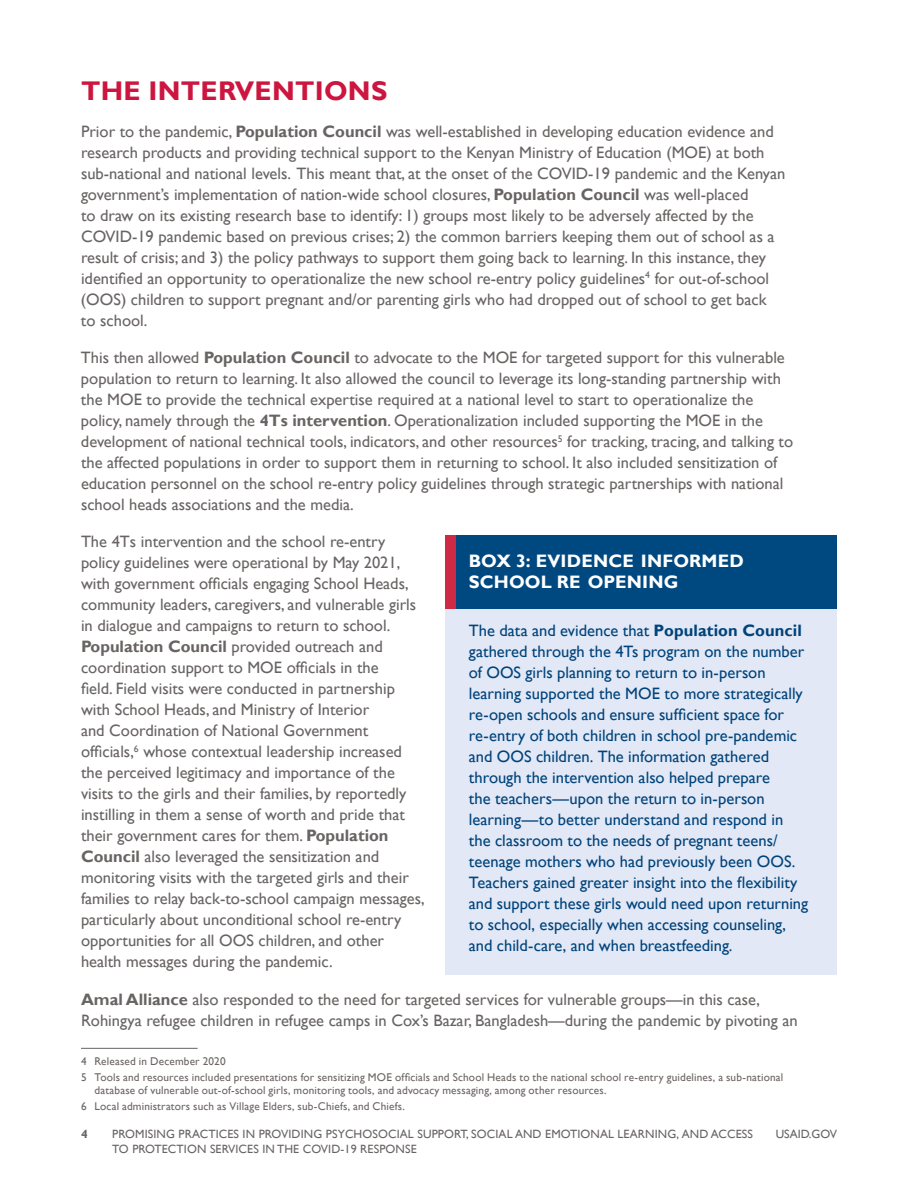
<style>
.page{position:relative;width:918px;height:1188px;background:#fff}
.page>*{position:absolute;margin:0;border:0;box-sizing:border-box;transform-origin:0 0}
.t1{font:700 27px "Gill Sans";letter-spacing:.01em;color:#cd163f}
.t2{font:700 18px/21px "Gill Sans";letter-spacing:.01em;color:#fff}
.t3{font:16.5px/21px "Gill Sans";color:#686463}
.t4{font:16.5px/21px "Gill Sans";color:#00437b}
.t5{font:12px/14.4px "Gill Sans";letter-spacing:.01em;color:#686463}
.t6{font:700 12px "Gill Sans";color:#686463}
.t7{font:11.25px "Gill Sans";letter-spacing:.015em;color:#6c6463}
.s1{font-weight:700}
</style>
<div class="page">
<div style="left:446px;top:582px;width:391px;height:392px;background:#e2e8f5"></div>
<div style="left:446px;top:536px;width:391px;height:73px;background:#004880"></div>
<div style="left:446px;top:536px;width:10px;height:73px;background:#cf2a45"></div>
<hr style="left:81px;top:1048px;width:117px;height:1px;background:#686463">
<h2 class="t1" style="left:81px;top:74px;width:308px">THE INTERVENTIONS</h2>
<p class="t3" style="left:81px;top:121px;width:706px">Prior to the pandemic, <span class="s1">Population Council</span> was well-established in developing education evidence and research products and providing technical support to the Kenyan Ministry of Education (MOE) at both sub-national and national levels. This meant that, at the onset of the COVID-19 pandemic and the Kenyan government’s implementation of nation-wide school closures, <span class="s1">Population Council</span> was well-placed<br>to draw on its existing research base to identify: 1) groups most likely to be adversely affected by the COVID-19 pandemic based on previous crises; 2) the common barriers keeping them out of school as a result of crisis; and 3) the policy pathways to support them going back to learning. In this instance, they identified an opportunity to operationalize the new school re-entry policy guidelines<sup>4</sup> for out-of-school (OOS) children to support pregnant and/or parenting girls who had dropped out of school to get back<br>to school.</p>
<p class="t3" style="left:81px;top:347px;width:714px">This then allowed <span class="s1">Population Council</span> to advocate to the MOE for targeted support for this vulnerable population to return to learning. It also allowed the council to leverage its long-standing partnership with the MOE to provide the technical expertise required at a national level to start to operationalize the policy, namely through the <span class="s1">4Ts intervention</span>. Operationalization included supporting the MOE in the development of national technical tools, indicators, and other resources<sup>5</sup> for tracking, tracing, and talking to the affected populations in order to support them in returning to school. It also included sensitization of education personnel on the school re-entry policy guidelines through strategic partnerships with national</p>
<p class="t3" style="left:81px;top:494px;width:274px">school heads associations and the media.</p>
<p class="t3" style="left:81px;top:532px;width:321px">The 4Ts intervention and the school re-entry policy guidelines were operational by May 2021,</p>
<p class="t3" style="left:81px;top:574px;width:329px">with government officials engaging School Heads,</p>
<p class="t3" style="left:81px;top:595px;width:337px">community leaders, caregivers, and vulnerable girls in dialogue and campaigns to return to school.<br><span class="s1">Population Council</span> provided outreach and</p>
<p class="t3" style="left:81px;top:658px;width:316px">coordination support to MOE officials in the field. Field visits were conducted in partnership</p>
<p class="t3" style="left:81px;top:700px;width:345px">with School Heads, and Ministry of Interior<br>and Coordination of National Government officials,<sup>6</sup> whose contextual leadership increased the perceived legitimacy and importance of the visits to the girls and their families, by reportedly instilling in them a sense of worth and pride that their government cares for them. <span class="s1">Population Council</span> also leveraged the sensitization and monitoring visits with the targeted girls and their families to relay back-to-school campaign messages, particularly about unconditional school re-entry opportunities for all OOS children, and other health messages during the pandemic.</p>
<h2 class="t2" style="left:469px;top:551px;width:277px">BOX 3: EVIDENCE INFORMED<br>SCHOOL RE OPENING</h2>
<p class="t4" style="left:469px;top:621px;width:337px">The data and evidence that <span class="s1">Population Council </span>gathered through the 4Ts program on the number of OOS girls planning to return to in-person learning supported the MOE to more strategically</p>
<p class="t4" style="left:469px;top:705px;width:317px">re-open schools and ensure sufficient space for</p>
<p class="t4" style="left:469px;top:726px;width:330px">re-entry of both children in school pre-pandemic and OOS children. The information gathered through the intervention also helped prepare<br>the teachers—upon the return to in-person learning—to better understand and respond in the classroom to the needs of pregnant teens/ teenage mothers who had previously been OOS.</p>
<p class="t4" style="left:469px;top:873px;width:330px">Teachers gained greater insight into the flexibility</p>
<p class="t4" style="left:469px;top:894px;width:341px">and support these girls would need upon returning to school, especially when accessing counseling, and child-care, and when breastfeeding.</p>
<p class="t3" style="left:81px;top:989px;width:718px"><span class="s1">Amal Alliance</span> also responded to the need for targeted services for vulnerable groups—in this case,<br>Rohingya refugee children in refugee camps in Cox’s Bazar, Bangladesh—during the pandemic by pivoting an</p>
<p class="t7" style="left:81px;top:1055px;width:146px">4 Released in December 2020</p>
<p class="t7" style="left:81px;top:1071px;width:704px">5 Tools and resources included presentations for sensitizing MOE officials and School Heads to the national school re-entry guidelines, a sub-national</p>
<p class="t7" style="left:94px;top:1084px;width:514px">database of vulnerable out-of-school girls, monitoring tools, and advocacy messaging, among other resources.</p>
<p class="t7" style="left:81px;top:1100px;width:325px">6 Local administrators such as Village Elders, sub-Chiefs, and Chiefs.</p>
<p class="t6" style="left:81px;top:1127px;width:8px">4</p>
<p class="t5" style="left:112px;top:1127px;width:642px">PROMISING PRACTICES IN PROVIDING PSYCHOSOCIAL SUPPORT, SOCIAL AND EMOTIONAL LEARNING, AND ACCESS<br>TO PROTECTION SERVICES IN THE COVID-19 RESPONSE</p>
<p class="t5" style="left:776px;top:1127px;width:63px">USAID.GOV</p>
</div>
